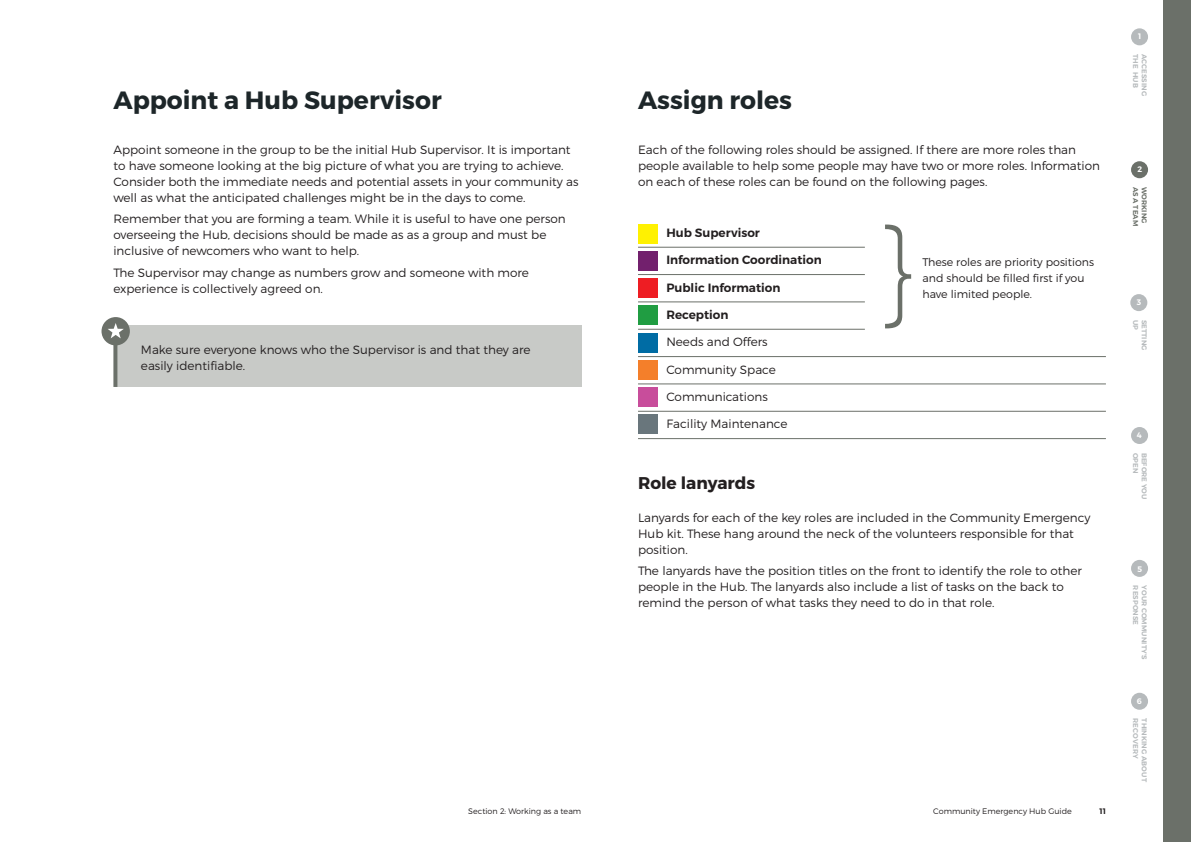
<style>
.page{position:relative;width:1191px;height:842px;background:#fff}
.page>*{position:absolute;margin:0;border:0;box-sizing:border-box;transform-origin:0 0}
.In_this_section{font:200 119.7px "Montserrat";color:#6b7069}
.Heading_2_-_section{font:700 25px "Montserrat";color:#1d2629}
.Heading_3{font:700 17px "Montserrat";color:#231f20}
.Body{font:300 12px/16px "Montserrat";color:#231f20}
.Body_-_arrow_bullets{font:600 12px "Montserrat";color:#231f20}
.Body_-_arrow_bullets-2{font:300 12px "Montserrat";color:#231f20}
.Body-2{font:300 11px/16px "Montserrat";color:#231f20}
.t1{font:300 8px "Montserrat";color:#231f20}
.t2{font:600 8px "Montserrat";color:#fff}
.t3{font:600 8px "Montserrat";color:#231f20}
.t4{font:600 7px "Montserrat";letter-spacing:.01em;color:#b6babc}
.t5{font:600 7px "Montserrat";letter-spacing:.01em;color:#6b7069}
</style>
<div class="page">
<div style="left:1162px;top:0;width:29px;height:842px;background:#6b7069"></div>
<div style="left:1131px;top:28px;width:17px;height:17px;background:#b6babc;border-radius:50%"></div>
<div style="left:1131px;top:161px;width:17px;height:17px;background:#6b7069;border-radius:50%"></div>
<div style="left:1130px;top:294px;width:17px;height:17px;background:#b6babc;border-radius:50%"></div>
<div style="left:1131px;top:427px;width:17px;height:17px;background:#b6babc;border-radius:50%"></div>
<div style="left:1131px;top:560px;width:17px;height:17px;background:#b6babc;border-radius:50%"></div>
<div style="left:1131px;top:693px;width:17px;height:17px;background:#b6babc;border-radius:50%"></div>
<div style="left:115px;top:325px;width:467px;height:62px;background:#c8cac7"></div>
<svg style="left:113px;top:345px;width:4px;height:42px"></svg>
<div style="left:101px;top:317px;width:29px;height:28px;background:#6b7069;border-radius:50%"></div>
<svg style="left:108px;top:323px;width:16px;height:15px"></svg>
<hr style="left:638px;top:247px;width:227px;height:1px;background:#6b7069">
<hr style="left:638px;top:274px;width:227px;height:1px;background:#6b7069">
<hr style="left:638px;top:302px;width:227px;height:1px;background:#6b7069">
<hr style="left:638px;top:329px;width:227px;height:1px;background:#6b7069">
<hr style="left:638px;top:356px;width:468px;height:1px;background:#6b7069">
<hr style="left:638px;top:384px;width:468px;height:1px;background:#6b7069">
<hr style="left:638px;top:411px;width:468px;height:1px;background:#6b7069">
<hr style="left:638px;top:438px;width:468px;height:1px;background:#6b7069">
<div style="left:638px;top:224px;width:20px;height:19px;background:#fff101"></div>
<div style="left:638px;top:251px;width:20px;height:20px;background:#72206d"></div>
<div style="left:638px;top:278px;width:20px;height:20px;background:#ee1d23"></div>
<div style="left:638px;top:387px;width:20px;height:20px;background:#c84d9b"></div>
<div style="left:638px;top:333px;width:20px;height:19px;background:#006ca4"></div>
<div style="left:638px;top:360px;width:20px;height:20px;background:#f47f2a"></div>
<div style="left:638px;top:305px;width:20px;height:20px;background:#209d42"></div>
<div style="left:638px;top:414px;width:20px;height:20px;background:#69767c"></div>
<p class="Heading_2_-_section" style="left:113px;top:85px;width:330px">Appoint a Hub Supervisor</p>
<p class="Body" style="left:113px;top:141px;width:467px">Appoint someone in the group to be the initial Hub Supervisor. It is important to have someone looking at the big picture of what you are trying to achieve.<br>Consider both the immediate needs and potential assets in your community as well as what the anticipated challenges might be in the days to come.</p>
<p class="Body" style="left:113px;top:211px;width:454px">Remember that you are forming a team. While it is useful to have one person overseeing the Hub, decisions should be made as as a group and must be inclusive of newcomers who want to help.</p>
<p class="Body" style="left:113px;top:264px;width:417px">The Supervisor may change as numbers grow and someone with more experience is collectively agreed on.</p>
<p class="Body" style="left:141px;top:341px;width:391px">Make sure everyone knows who the Supervisor is and that they are easily identifiable.</p>
<p class="Heading_2_-_section" style="left:638px;top:85px;width:155px">Assign roles</p>
<p class="Body" style="left:638px;top:141px;width:463px">Each of the following roles should be assigned. If there are more roles than people available to help some people may have two or more roles. Information on each of these roles can be found on the following pages.</p>
<p class="Body_-_arrow_bullets" style="left:666px;top:225px;width:95px">Hub Supervisor</p>
<p class="Body_-_arrow_bullets" style="left:666px;top:253px;width:157px">Information Coordination</p>
<p class="Body_-_arrow_bullets" style="left:666px;top:280px;width:115px">Public Information</p>
<p class="Body_-_arrow_bullets" style="left:666px;top:307px;width:64px">Reception</p>
<p class="Body_-_arrow_bullets-2" style="left:666px;top:335px;width:103px">Needs and Offers</p>
<p class="Body_-_arrow_bullets-2" style="left:666px;top:362px;width:111px">Community Space</p>
<p class="Body_-_arrow_bullets-2" style="left:666px;top:389px;width:103px">Communications</p>
<p class="Body_-_arrow_bullets-2" style="left:666px;top:417px;width:122px">Facility Maintenance</p>
<p class="In_this_section" style="left:879px;top:198px;width:39px">}</p>
<p class="Body-2" style="left:922px;top:253px;width:173px">These roles are priority positions and should be filled first if you have limited people.</p>
<p class="Heading_3" style="left:638px;top:472px;width:119px">Role lanyards</p>
<p class="Body" style="left:638px;top:509px;width:454px">Lanyards for each of the key roles are included in the Community Emergency<br>Hub kit. These hang around the neck of the volunteers responsible for that position.</p>
<p class="Body" style="left:638px;top:563px;width:445px">The lanyards have the position titles on the front to identify the role to other people in the Hub. The lanyards also include a list of tasks on the back to remind the person of what tasks they need to do in that role.</p>
<p class="t1" style="left:468px;top:806px;width:115px">Section 2: Working as a team</p>
<p class="t1" style="left:933px;top:806px;width:140px">Community Emergency Hub Guide</p>
<p class="t3" style="left:1099px;top:806px;width:8px">11</p>
<p class="t2" style="left:1138px;top:31px;width:5px">1</p>
<p class="t4" style="left:1140px;top:54px;width:35px;rotate:90deg">THE HUB</p>
<p class="t4" style="left:1148px;top:54px;width:43px;rotate:90deg">ACCESSING</p>
<p class="t2" style="left:1137px;top:164px;width:6px">2</p>
<p class="t5" style="left:1140px;top:187px;width:41px;rotate:90deg">AS A TEAM</p>
<p class="t5" style="left:1148px;top:187px;width:38px;rotate:90deg">WORKING</p>
<p class="t2" style="left:1136px;top:297px;width:6px">3</p>
<p class="t4" style="left:1140px;top:320px;width:12px;rotate:90deg">UP</p>
<p class="t4" style="left:1148px;top:320px;width:32px;rotate:90deg">SETTING</p>
<p class="t2" style="left:1137px;top:430px;width:6px">4</p>
<p class="t4" style="left:1140px;top:452px;width:22px;rotate:90deg">OPEN</p>
<p class="t4" style="left:1148px;top:452px;width:48px;rotate:90deg">BEFORE YOU</p>
<p class="t2" style="left:1137px;top:564px;width:6px">5</p>
<p class="t4" style="left:1140px;top:585px;width:41px;rotate:90deg">RESPONSE</p>
<p class="t4" style="left:1148px;top:585px;width:76px;rotate:90deg">YOUR COMMUNITY’S</p>
<p class="t2" style="left:1137px;top:696px;width:7px">6</p>
<p class="t4" style="left:1140px;top:718px;width:41px;rotate:90deg">RECOVERY</p>
<p class="t4" style="left:1148px;top:718px;width:65px;rotate:90deg">THINKING ABOUT</p>
</div>
